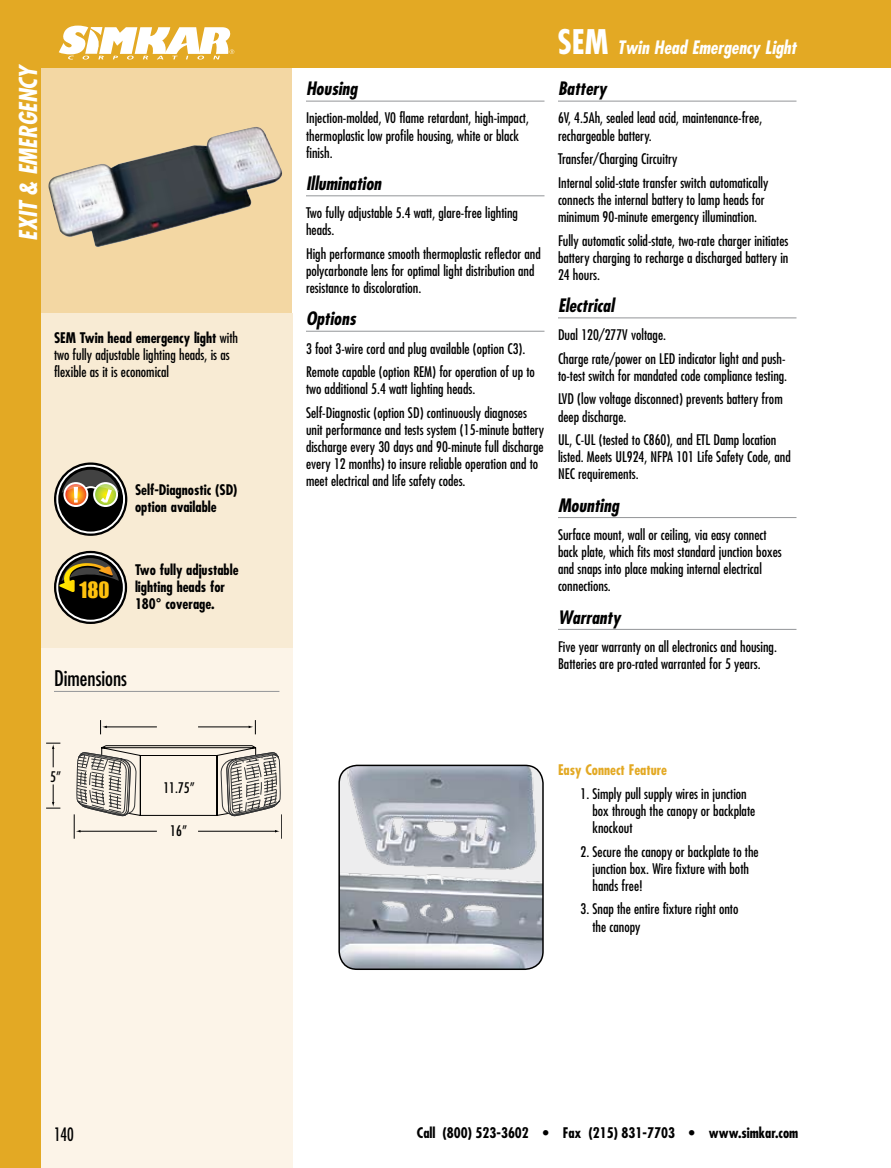
<style>
.page{position:relative;width:891px;height:1168px;background:#fff}
.page>*{position:absolute;margin:0;border:0;box-sizing:border-box;transform-origin:0 0}
.t1{font:italic 700 condensed 24px "Futura";color:#fff}
.t2{font:condensed 21px "Futura";color:#000}
.t3{font:20.7px "Impact";color:#ffc20e}
.t4{font:italic 700 condensed 18px "Futura";color:#000}
.t5{font:italic 700 condensed 18px "Futura";color:#fff}
.t6{font:condensed 18px "Futura";color:#000;scale:.9 1}
.t7{font:condensed 14.25px/17.1px "Futura";color:#000}
.t8{font:700 condensed 14.25px/17.1px "Futura";color:#000}
.t9{font:700 condensed 14.25px "Futura";color:#e3a924}
.s1{font-weight:700}
.s2{font-style:normal;font-size:33px}
</style>
<div class="page">
<div style="left:40px;top:68px;width:252px;height:247px;background:#f3d7a3"></div>
<div style="left:37px;top:313px;width:255px;height:396px;background:#f8ebd4"></div>
<div style="left:37px;top:648px;width:255px;height:520px;background:#fcf4e8"></div>
<div style="left:0;top:0;width:891px;height:68px;background:#e3a924"></div>
<div style="left:0;top:0;width:40px;height:1168px;background:#e3a924"></div>
<svg style="left:59px;top:26px;width:175px;height:33px"></svg>
<hr style="left:306px;top:101px;width:238px;height:1px;background:#939598">
<hr style="left:306px;top:195px;width:238px;height:1px;background:#939598">
<hr style="left:306px;top:331px;width:238px;height:1px;background:#939598">
<img style="left:48px;top:127px;width:234px;height:120px">
<svg style="left:46px;top:743px;width:14px;height:24px"></svg>
<svg style="left:46px;top:784px;width:14px;height:25px"></svg>
<hr style="left:198px;top:726px;width:52px;height:1px;background:#000">
<svg style="left:249px;top:720px;width:7px;height:14px"></svg>
<hr style="left:105px;top:726px;width:52px;height:1px;background:#000">
<svg style="left:100px;top:720px;width:7px;height:14px"></svg>
<svg style="left:74px;top:745px;width:208px;height:94px"></svg>
<hr style="left:558px;top:101px;width:238px;height:1px;background:#939598">
<hr style="left:558px;top:317px;width:238px;height:1px;background:#939598">
<hr style="left:558px;top:517px;width:238px;height:1px;background:#939598">
<hr style="left:558px;top:629px;width:238px;height:1px;background:#939598">
<hr style="left:54px;top:691px;width:225px;height:1px;background:#939598">
<svg style="left:54px;top:462px;width:73px;height:74px"></svg>
<svg style="left:56px;top:465px;width:69px;height:68px;background:#706956"></svg>
<svg style="left:54px;top:551px;width:73px;height:73px"></svg>
<svg style="left:56px;top:553px;width:69px;height:69px;background:#524d3b"></svg>
<img style="left:341px;top:767px;width:202px;height:202px">
<div style="left:338px;top:764px;width:206px;height:206px;border:2px solid #000;border-radius:18px"></div>
<h1 class="t1" style="left:13px;top:241px;width:179px;rotate:-90deg">EXIT &amp; EMERGENCY</h1>
<p class="t7" style="left:54px;top:329px;width:186px"><span class="s1">SEM Twin head emergency light</span> with two fully adjustable lighting heads, is as flexible as it is economical</p>
<h3 class="t3" style="left:80px;top:577px;width:32px">180</h3>
<p class="t8" style="left:135px;top:481px;width:104px">Self-Diagnostic (SD) option available</p>
<p class="t8" style="left:135px;top:561px;width:105px">Two fully adjustable lighting heads for<br>180° coverage.</p>
<h2 class="t2" style="left:54px;top:665px;width:75px">Dimensions</h2>
<p class="t7" style="left:50px;top:768px;width:12px">5”</p>
<p class="t7" style="left:163px;top:778px;width:33px">11.75”</p>
<p class="t7" style="left:170px;top:822px;width:18px">16”</p>
<p class="t4" style="left:306px;top:77px;width:53px">Housing</p>
<p class="t7" style="left:306px;top:109px;width:225px">Injection-molded, V0 flame retardant, high-impact, thermoplastic low profile housing, white or black finish.</p>
<p class="t4" style="left:306px;top:172px;width:78px">Illumination</p>
<p class="t7" style="left:306px;top:204px;width:214px">Two fully adjustable 5.4 watt, glare-free lighting heads.</p>
<p class="t7" style="left:306px;top:245px;width:236px">High performance smooth thermoplastic reflector and polycarbonate lens for optimal light distribution and resistance to discoloration.</p>
<p class="t4" style="left:306px;top:307px;width:52px">Options</p>
<p class="t7" style="left:306px;top:336px;width:230px;line-height:23.5px">3 foot 3-wire cord and plug available (option C3).<br>Remote capable (option REM) for operation of up to</p>
<p class="t7" style="left:306px;top:377px;width:223px;line-height:23.5px">two additional 5.4 watt lighting heads.<br>Self-Diagnostic (option SD) continuously diagnoses</p>
<p class="t7" style="left:306px;top:421px;width:240px">unit performance and tests system (15-minute battery discharge every 30 days and 90-minute full discharge every 12 months) to insure reliable operation and to meet electrical and life safety codes.</p>
<p class="t5" style="left:557px;top:36px;width:241px"><span class="s2">SEM</span> Twin Head Emergency Light</p>
<p class="t4" style="left:558px;top:77px;width:50px">Battery</p>
<p class="t7" style="left:558px;top:109px;width:206px">6V, 4.5Ah, sealed lead acid, maintenance-free, rechargeable battery.</p>
<p class="t7" style="left:558px;top:147px;width:212px;line-height:23.5px">Transfer/Charging Circuitry<br>Internal solid-state transfer switch automatically</p>
<p class="t7" style="left:558px;top:191px;width:208px">connects the internal battery to lamp heads for minimum 90-minute emergency illumination.</p>
<p class="t7" style="left:558px;top:232px;width:232px;text-align:justify">Fully automatic solid-state, two-rate charger initiates battery charging to recharge a discharged battery in 24 hours.</p>
<p class="t4" style="left:558px;top:294px;width:58px">Electrical</p>
<p class="t7" style="left:558px;top:323px;width:229px;line-height:23.5px">Dual 120/277V voltage.<br>Charge rate/power on LED indicator light and push-</p>
<p class="t7" style="left:558px;top:364px;width:231px;line-height:23.5px">to-test switch for mandated code compliance testing.<br>LVD (low voltage disconnect) prevents battery from</p>
<p class="t7" style="left:558px;top:404px;width:220px;line-height:23.5px">deep discharge.<br>UL, C-UL (tested to C860), and ETL Damp location</p>
<p class="t7" style="left:558px;top:448px;width:234px">listed. Meets UL924, NFPA 101 Life Safety Code, and<br>NEC requirements.</p>
<p class="t4" style="left:558px;top:493px;width:62px">Mounting</p>
<p class="t7" style="left:558px;top:526px;width:225px">Surface mount, wall or ceiling, via easy connect back plate, which fits most standard junction boxes and snaps into place making internal electrical connections.</p>
<p class="t4" style="left:558px;top:605px;width:64px">Warranty</p>
<p class="t7" style="left:558px;top:638px;width:220px">Five year warranty on all electronics and housing.<br>Batteries are pro-rated warranted for 5 years.</p>
<p class="t9" style="left:558px;top:761px;width:111px">Easy Connect Feature</p>
<p class="t7" style="left:592px;top:785px;width:164px;text-indent:-12px">1. Simply pull supply wires in junction box through the canopy or backplate knockout</p>
<p class="t7" style="left:592px;top:843px;width:168px;text-indent:-12px">2. Secure the canopy or backplate to the junction box. Wire fixture with both hands free!</p>
<p class="t7" style="left:592px;top:900px;width:147px;text-indent:-12px">3. Snap the entire fixture right onto the canopy</p>
<p class="t6" style="left:54px;top:1123px;width:24px">140</p>
<p class="t8" style="left:417px;top:1124px;width:383px">Call (800) 523-3602 • Fax (215) 831-7703 • www.simkar.com</p>
</div>
